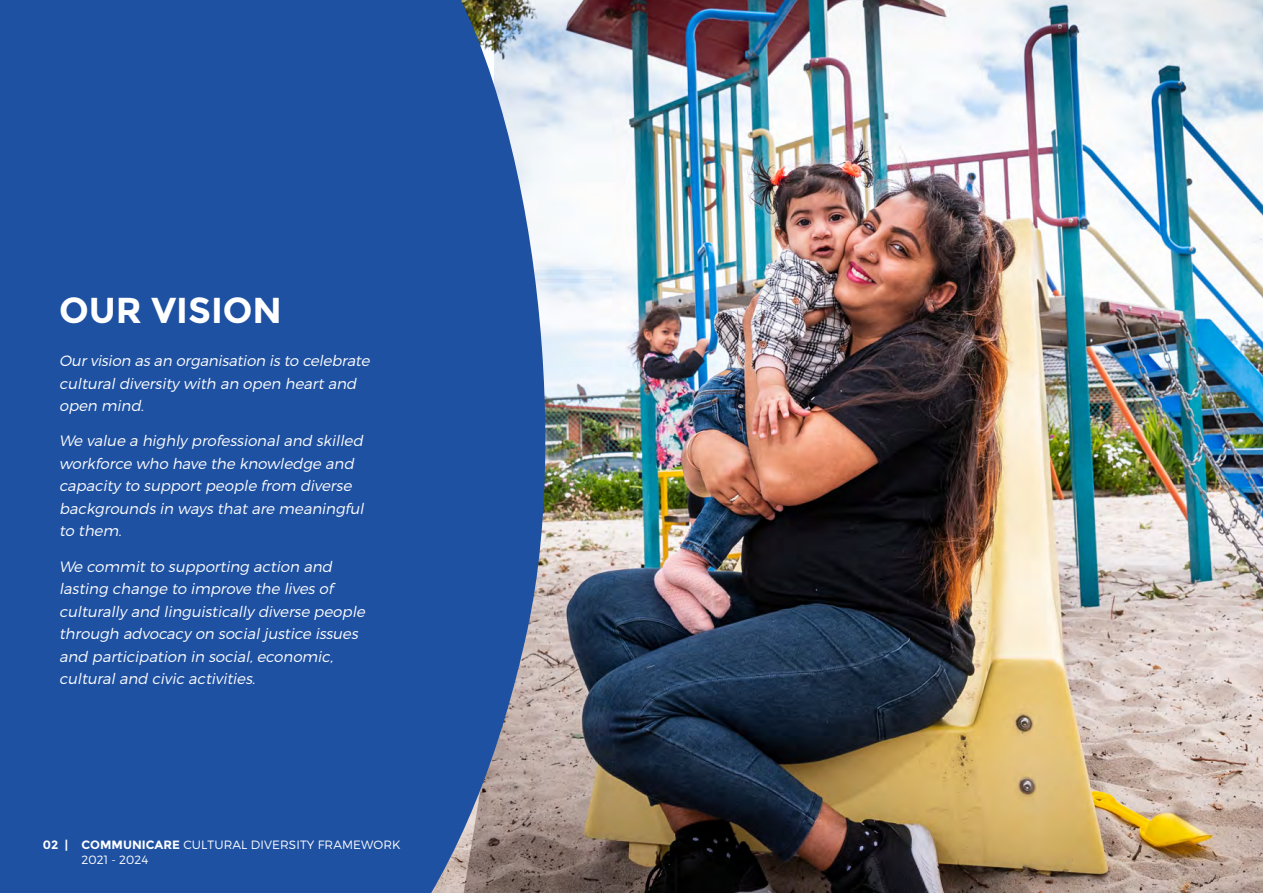
<style>
.page{position:relative;width:1263px;height:893px;background:#fff}
.page>*{position:absolute;margin:0;border:0;box-sizing:border-box;transform-origin:0 0}
.t1{font:700 36px "Montserrat";color:#fff}
.t2{font:italic 300 15px/22.5px "Montserrat";letter-spacing:-.005em;color:#fff}
.t3{font:300 12px/15px "Montserrat";letter-spacing:.01em;color:#fff}
.t4{font:700 12px "Montserrat";color:#fff}
.s1{font-weight:700}
</style>
<div class="page">
<img style="left:575px;top:0;width:688px;height:893px">
<img style="left:519px;top:0;width:56px;height:893px">
<div style="left:0;top:0;width:519px;height:893px;background:#1f51a3"></div>
<p class="t1" style="left:59px;top:289px;width:224px">OUR VISION</p>
<p class="t2" style="left:59px;top:349px;width:315px">Ourvision as an organisation is to celebrate cultural diversity with an open heart and open mind.</p>
<p class="t2" style="left:59px;top:429px;width:309px">We value a highly professional and skilled workforce who have the knowledge and capacity to support people from diverse backgrounds in ways that are meaningful to them.</p>
<p class="t2" style="left:59px;top:555px;width:311px">We commit to supporting action and lasting change to improve the lives of culturally and linguistically diverse people through advocacy on social j ustice issues and participation in social, economic, cultural and civic activities.</p>
<p class="t4" style="left:43px;top:837px;width:27px">02 |</p>
<p class="t3" style="left:82px;top:837px;width:320px"><span class="s1">COMMUNICARE</span> CULTURAL DIVERSITY FRAMEWORK<br>2021 - 2024</p>
</div>
